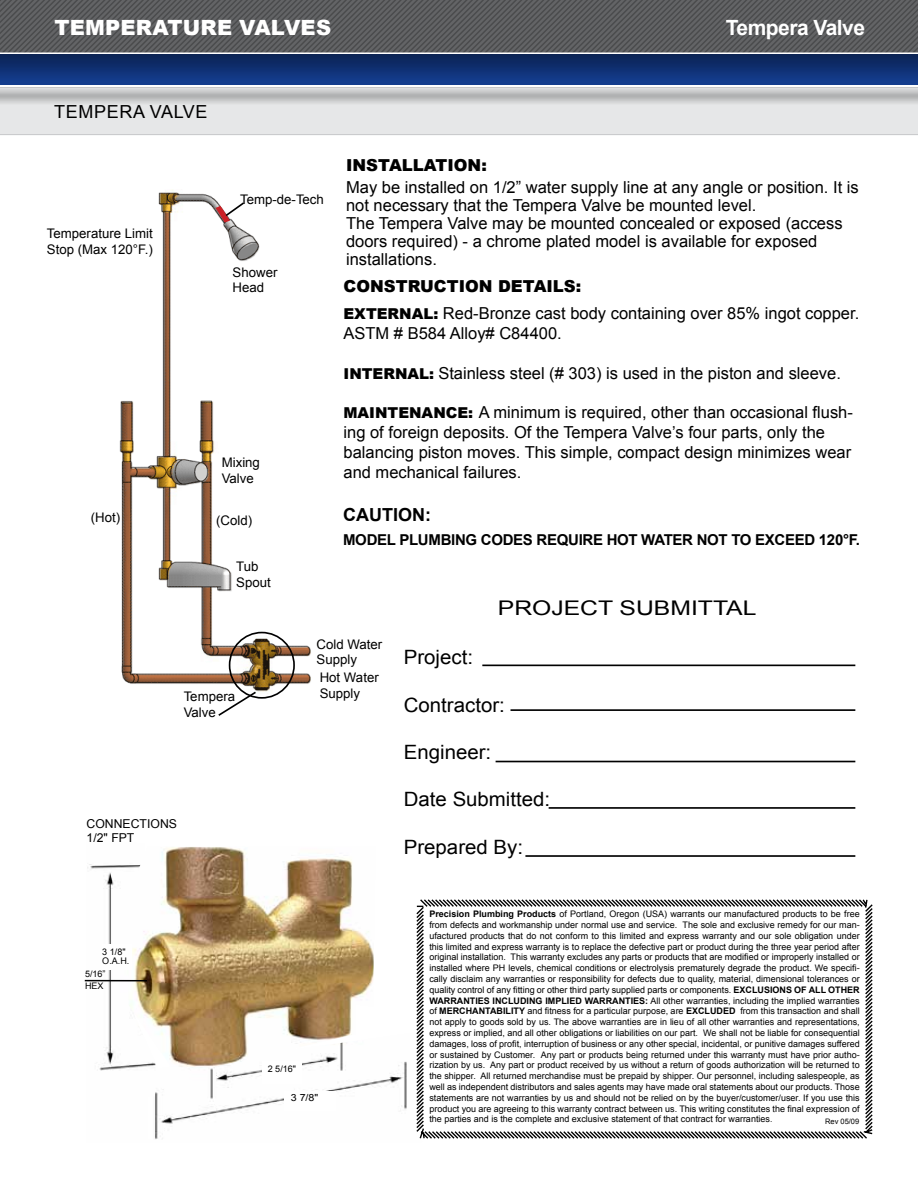
<style>
.page{position:relative;width:918px;height:1188px;background:#fff}
.page>*{position:absolute;margin:0;border:0;box-sizing:border-box;transform-origin:0 0}
.t1{font:900 21px "Arial";letter-spacing:.01em;color:#fff}
.t2{font:700 21px "Arial";letter-spacing:-.025em;color:#fff}
.t3{font:20.25px "Arial";color:#000;scale:1.22 1}
.t4{font:19.8px "Arial";color:#000}
.t5{font:18px "Arial";letter-spacing:.035em;color:#000}
.t6{font:700 18px "Arial";color:#000}
.t7{font:16.5px/18px "Arial";color:#000}
.t8{font:900 16.5px "Arial";color:#000}
.t9{font:700 15px "Arial";letter-spacing:-.02em;color:#000}
.t10{font:13.2px/15.9px "Arial";color:#000}
.t11{font:12.3px/14.7px "Arial";color:#000}
.t12{font:9.75px "Arial";color:#000;scale:1.09 1}
.t13{font:9.15px/9.1px "Arial";color:#000}
.t14{font:9px/10.8px "Arial";color:#000}
.t15{font:7.5px "Arial";color:#000}
.s1{font-weight:900}
.s2{font-weight:900;font-size:15px}
.s3{font-weight:700}
.s4{font-size:8.25px}
</style>
<div class="page">
<img style="left:87px;top:864px;width:320px;height:276px">
<img style="left:129px;top:847px;width:247px;height:220px">
<svg style="left:0;top:0;width:918px;height:52px;background:#595a5c"></svg>
<div style="left:0;top:106px;width:918px;height:29px;background:#e6e7e8"></div>
<div style="left:0;top:86px;width:918px;height:20px;background:#000;opacity:.75"></div>
<hr style="left:0;top:84px;width:918px;height:3px;background:#fff">
<hr style="left:482px;top:665px;width:373px;height:1px;background:#000">
<hr style="left:511px;top:709px;width:344px;height:2px;background:#000">
<hr style="left:496px;top:761px;width:359px;height:1px;background:#000">
<hr style="left:549px;top:807px;width:306px;height:2px;background:#000">
<hr style="left:525px;top:855px;width:330px;height:2px;background:#000">
<img style="left:0;top:54px;width:918px;height:30px">
<div style="left:0;top:55px;width:918px;height:18px;background:#000;opacity:.25"></div>
<div style="left:102px;top:945px;width:30px;height:25px;background:#fff"></div>
<div style="left:285px;top:1092px;width:51px;height:19px;background:#fff"></div>
<div style="left:263px;top:1062px;width:39px;height:22px;background:#fff"></div>
<img style="left:119px;top:190px;width:192px;height:506px">
<div style="left:229px;top:632px;width:66px;height:67px;border:2px solid #000;border-radius:50%"></div>
<svg style="left:216px;top:690px;width:42px;height:26px"></svg>
<svg style="left:216px;top:201px;width:30px;height:22px"></svg>
<hr style="left:85px;top:980px;width:62px;height:1px;background:#000">
<svg style="left:416px;top:899px;width:457px;height:240px"></svg>
<h1 class="t1" style="left:54px;top:12px;width:278px">TEMPERATURE VALVES</h1>
<h1 class="t2" style="left:726px;top:12px;width:141px">Tempera Valve</h1>
<h3 class="t5" style="left:54px;top:99px;width:155px">TEMPERA VALVE</h3>
<h3 class="t10" style="left:47px;top:225px;width:107px">Temperature Limit<br>Stop (Max 120°F.)</h3>
<h3 class="t10" style="left:240px;top:191px;width:85px">Temp-de-Tech</h3>
<h3 class="t10" style="left:233px;top:264px;width:46px">Shower<br>Head</h3>
<h3 class="t10" style="left:91px;top:509px;width:31px">(Hot)</h3>
<h3 class="t10" style="left:222px;top:455px;width:40px">Mixing<br>Valve</h3>
<h3 class="t10" style="left:216px;top:512px;width:37px">(Cold)</h3>
<h3 class="t10" style="left:236px;top:558px;width:36px">Tub<br>Spout</h3>
<h3 class="t8" style="left:346px;top:153px;width:56px">INSTALLA</h3>
<h3 class="t8" style="left:436px;top:153px;width:53px">TION:</h3>
<p class="t7" style="left:346px;top:178px;width:514px">May be installed on 1/2” water supply line at any angle or position. It is not necessary that the Tempera Valve be mounted level.<br>The Tempera Valve may be mounted concealed or exposed (access doors required) - a chrome plated model is available for exposed installations.</p>
<h3 class="t7" style="left:344px;top:273px;width:517px;line-height:27.3px"><span class="s1">CONSTRUCTION DETAILS:<br></span><span class="s2">EXTERNAL:</span> Red-Bronze cast body containing over 85% ingot copper.</h3>
<h3 class="t7" style="left:344px;top:324px;width:220px">ASTM # B584 Alloy# C84400.</h3>
<h3 class="t7" style="left:344px;top:364px;width:499px"><span class="s2">INTERNAL:</span> Stainless steel (# 303) is used in the piston and sleeve.</h3>
<h3 class="t7" style="left:344px;top:403px;width:511px;line-height:19.8px"><span class="s2">MAINTENANCE:</span> A minimum is required, other than occasional flush&shy;ing of foreign deposits. Of the Tempera Valve’s four parts, only the balancing piston moves. This simple, compact design minimizes wear and mechanical failures.</h3>
<h3 class="t6" style="left:343px;top:502px;width:89px">CAUTION:</h3>
<h3 class="t9" style="left:343px;top:529px;width:519px">MODEL PLUMBING CODES REQUIRE HOT WATER NOT TO EXCEED 120°F.</h3>
<h2 class="t3" style="left:498px;top:593px;width:214px">PROJECT SUBMITTAL</h2>
<h3 class="t10" style="left:184px;top:688px;width:53px">Tempera<br>Valve</h3>
<h3 class="t11" style="left:87px;top:816px;width:92px">CONNECTIONS<br>1/2" FPT</h3>
<p class="t13" style="left:102px;top:947px;width:29px">3 1/8"<br>O.A.H.</p>
<p class="t14" style="left:85px;top:968px;width:22px;line-height:12px">5/16”<br>HEX</p>
<h3 class="t10" style="left:317px;top:636px;width:67px">Cold Water<br>Supply</h3>
<h3 class="t10" style="left:320px;top:669px;width:61px">Hot Water<br>Supply</h3>
<p class="t13" style="left:268px;top:1064px;width:30px">2 5/16"</p>
<p class="t12" style="left:291px;top:1091px;width:27px">3 7/8"</p>
<h3 class="t4" style="left:404px;top:644px;width:71px">Project:</h3>
<h3 class="t4" style="left:404px;top:691px;width:102px">Contractor:</h3>
<h3 class="t4" style="left:404px;top:738px;width:89px">Engineer:</h3>
<h3 class="t4" style="left:404px;top:786px;width:148px">Date Submitted:</h3>
<h3 class="t4" style="left:404px;top:833px;width:121px">Prepared By:</h3>
<p class="t14" style="left:429px;top:908px;width:432px;text-align:justify"><span class="s3">Precision Plumbing Products</span> of Portland, Oregon (USA) warrants our manufactured products to be free from defects and workmanship under normal use and service. The sole and exclusive remedy for our man&shy;ufactured products that do not conform to this limited and express warranty and our sole obligation under this limited and express warranty is to replace the defective part or product during the three year period after original installation. This warranty excludes any parts or products that are modified or improperly installed or installed where PH levels, chemical conditions or electrolysis prematurely degrade the product. We specifi&shy;cally disclaim any warranties or responsibility for defects due to quality, material, dimensional tolerances or quality control of any fitting or other third party supplied parts or components. <span class="s3">EXCLUSIONS OF ALL OTHER WARRANTIES INCLUDING IMPLIED WARRANTIES:</span> All other warranties, including the implied warranties of <span class="s3">MERCHANTABILITY</span> and fitness for a particular purpose, are <span class="s3">EXCLUDED</span> from this transaction and shall not apply to goods sold by us. The above warranties are in lieu of all other warranties and representations, express or implied, and all other obligations or liabilities on our part. We shall not be liable for consequential damages, loss of profit, interruption of business or any other special, incidental, or punitive damages suffered or sustained by Customer. Any part or products being returned under this warranty must have prior autho&shy;rization by us. Any part or product received by us without a return of goods authorization will be returned to the shipper. All returned merchandise must be prepaid by shipper. Our personnel, including salespeople, as well as independent distributors and sales agents may have made oral statements about our products. Those statements are not warranties by us and should not be relied on by the buyer/customer/user. If you use this product you are agreeing to this warranty contract between us. This writing constitutes the final expression of the parties and is the complete and exclusive statement of that contract for warranties<span class="s4">.</span></p>
<p class="t15" style="left:825px;top:1116px;width:36px">Rev 05/09</p>
</div>
